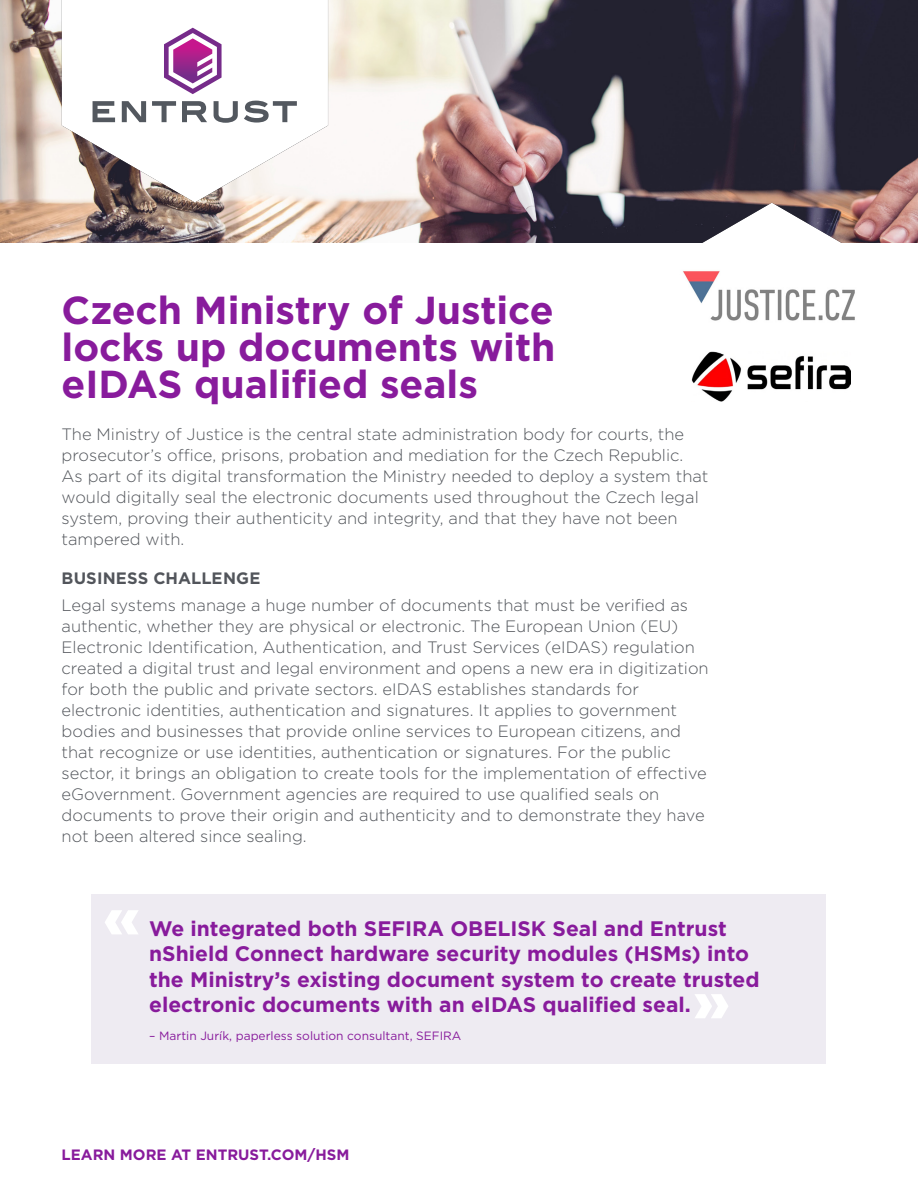
<style>
.page{position:relative;width:918px;height:1188px;background:#fff}
.page>*{position:absolute;margin:0;border:0;box-sizing:border-box;transform-origin:0 0}
.t1{font:700 39px/37.2px "Gotham";color:#881b9c;text-align:justify}
.t2{font:700 21px/25.5px "Gotham";color:#881b9c}
.t3{font:300 16.5px/21px "Gotham";color:#52555b}
.t4{font:700 16.5px "Gotham";letter-spacing:.01em;color:#52555b}
.t5{font:700 15px "Gotham";color:#881b9c}
.t6{font:12px "Gotham";color:#881b9c}
</style>
<div class="page">
<div style="left:92px;top:894px;width:734px;height:169px;background:#eeebf2"></div>
<svg style="left:695px;top:994px;width:33px;height:24px"></svg>
<svg style="left:105px;top:910px;width:33px;height:24px"></svg>
<img style="left:0;top:0;width:918px;height:243px">
<img style="left:683px;top:271px;width:172px;height:50px">
<img style="left:691px;top:352px;width:160px;height:49px">
<h1 class="t1" style="left:62px;top:290px;width:495px">Czech Ministry of Justice locks up documents with eIDAS qualified seals</h1>
<p class="t3" style="left:62px;top:424px;width:648px">The Ministry of Justice is the central state administration body for courts, the prosecutor’s office, prisons, probation and mediation for the Czech Republic.<br>As part of its digital transformation the Ministry needed to deploy a system that would digitally seal the electronic documents used throughout the Czech legal system, proving their authenticity and integrity, and that they have not been tampered with.</p>
<p class="t4" style="left:62px;top:568px;width:200px">BUSINESS CHALLENGE</p>
<p class="t3" style="left:62px;top:595px;width:649px">Legal systems manage a huge number of documents that must be verified as authentic, whether they are physical or electronic. The European Union (EU)<br>Electronic Identification, Authentication, and Trust Services (eIDAS) regulation created a digital trust and legal environment and opens a new era in digitization for both the public and private sectors. eIDAS establishes standards for electronic identities, authentication and signatures. It applies to government bodies and businesses that provide online services to European citizens, and that recognize or use identities, authentication or signatures. For the public sector, it brings an obligation to create tools for the implementation of effective eGovernment. Government agencies are required to use qualified seals on documents to prove their origin and authenticity and to demonstrate they have not been altered since sealing.</p>
<p class="t2" style="left:149px;top:915px;width:612px">We integrated both SEFIRA OBELISK Seal and Entrust nShield Connect hardware security modules (HSMs) into the Ministry’s existing document system to create trusted electronic documents with an eIDAS qualified seal.</p>
<p class="t6" style="left:149px;top:1029px;width:314px">– Martin Jurík, paperless solution consultant, SEFIRA</p>
<p class="t5" style="left:62px;top:1146px;width:289px">LEARN MORE AT ENTRUST.COM/HSM</p>
</div>
